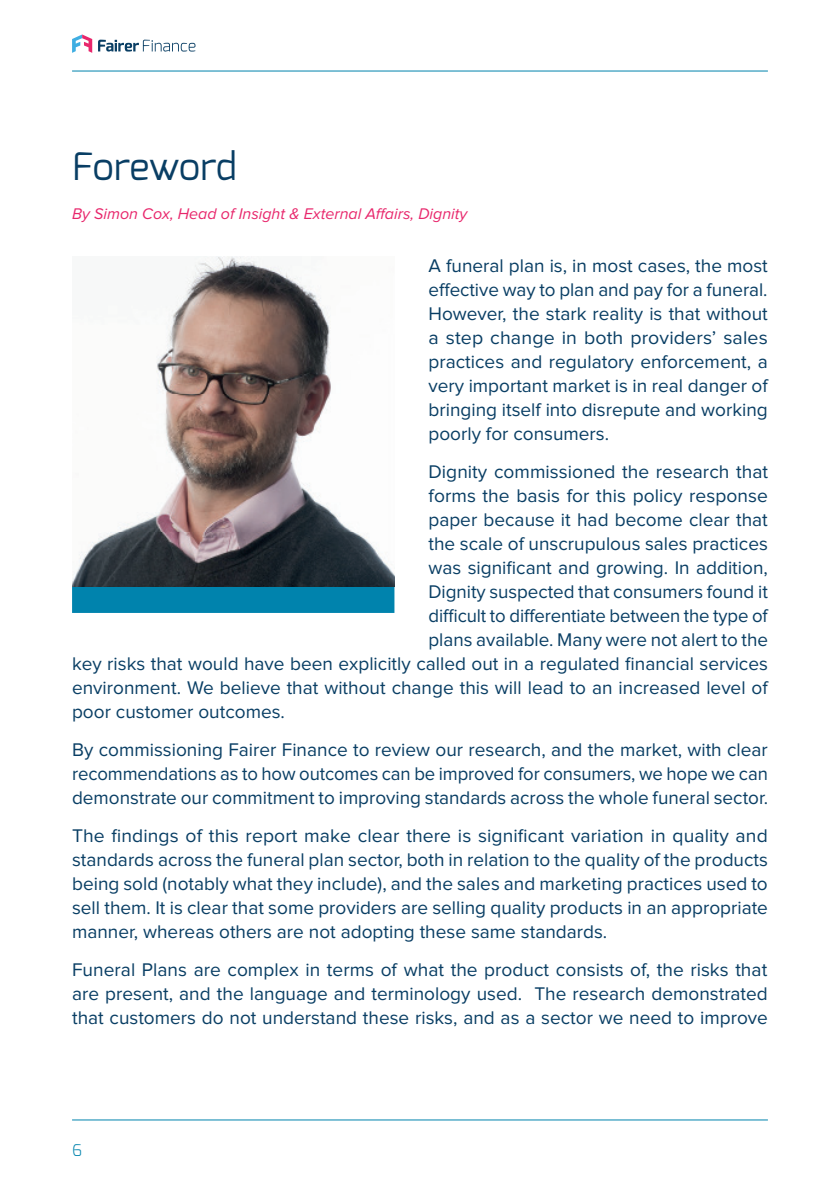
<style>
.page{position:relative;width:840px;height:1191px;background:#fff}
.page>*{position:absolute;margin:0;border:0;box-sizing:border-box;transform-origin:0 0}
.t1{font:38px "Exo";letter-spacing:-.02em;color:#093e64}
.t2{font:19px/24px "Proxima Nova";color:#093e64;text-align:justify}
.t3{font:italic 16px "Proxima Nova";color:#e8276c}
.t4{font:300 16px "Exo";color:#0083ad}
</style>
<div class="page">
<hr style="left:72px;top:71px;width:695px;height:1px;background:#0083ad">
<hr style="left:72px;top:1119px;width:695px;height:1px;background:#0083ad">
<svg style="left:72px;top:34px;width:20px;height:19px"></svg>
<svg style="left:98px;top:40px;width:97px;height:12px"></svg>
<div style="left:72px;top:587px;width:322px;height:26px;background:#0083ad"></div>
<img style="left:72px;top:256px;width:322px;height:331px">
<h1 class="t1" style="left:72px;top:142px;width:166px">Foreword</h1>
<p class="t3" style="left:72px;top:206px;width:396px">By Simon Cox, Head of Insight &amp; External Affairs, Dignity</p>
<p class="t2" style="left:428px;top:254px;width:341px">A funeral plan is, in most cases, the most effective way to plan and pay for a funeral.<br>However, the stark reality is that without a step change in both providers’ sales practices and regulatory enforcement, a very important market is in real danger of bringing itself into disrepute and working poorly for consumers.</p>
<p class="t2" style="left:428px;top:460px;width:341px">Dignity commissioned the research that</p>
<p class="t2" style="left:428px;top:484px;width:341px">forms the basis for this policy response</p>
<p class="t2" style="left:428px;top:508px;width:341px">paper because it had become clear that</p>
<p class="t2" style="left:428px;top:532px;width:341px">the scale of unscrupulous sales practices</p>
<p class="t2" style="left:428px;top:556px;width:341px">was significant and growing. In addition,</p>
<p class="t2" style="left:428px;top:580px;width:341px">Dignity suspected that consumers found it</p>
<p class="t2" style="left:428px;top:604px;width:340px">difficult to differentiate between the type of</p>
<p class="t2" style="left:428px;top:628px;width:341px">plans available. Many were not alert to the</p>
<p class="t2" style="left:72px;top:652px;width:697px">key risks that would have been explicitly called out in a regulated financial services</p>
<p class="t2" style="left:72px;top:676px;width:697px">environment. We believe that without change this will lead to an increased level of</p>
<p class="t2" style="left:72px;top:700px;width:214px">poor customer outcomes.</p>
<p class="t2" style="left:72px;top:738px;width:697px">By commissioning Fairer Finance to review our research, and the market, with clear recommendations as to how outcomes can be improved for consumers, we hope we can demonstrate our commitment to improving standards across the whole funeral sector.</p>
<p class="t2" style="left:72px;top:824px;width:697px">The findings of this report make clear there is significant variation in quality and standards across the funeral plan sector, both in relation to the quality of the products being sold (notably what they include), and the sales and marketing practices used to sell them. It is clear that some providers are selling quality products in an appropriate manner, whereas others are not adopting these same standards.</p>
<p class="t2" style="left:72px;top:959px;width:697px">Funeral Plans are complex in terms of what the product consists of, the risks that are present, and the language and terminology used. The research demonstrated that customers do not understand these risks, and as a sector we need to improve</p>
<p class="t4" style="left:72px;top:1139px;width:12px">6</p>
</div>
